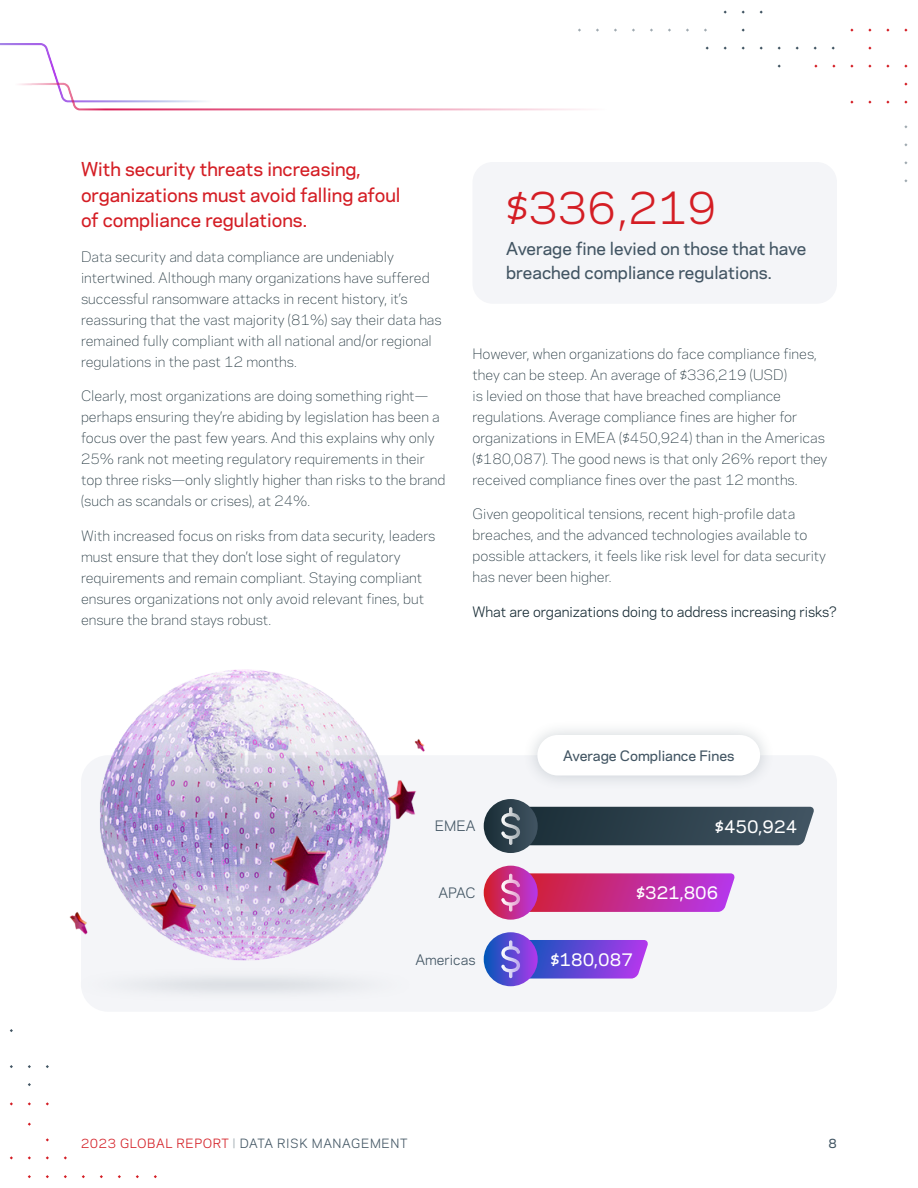
<style>
.page{position:relative;width:918px;height:1188px;background:#fff}
.page>*{position:absolute;margin:0;border:0;box-sizing:border-box;transform-origin:0 0}
.t1{font:42px "Polaris";color:#d41d24}
.t2{font:500 18px/25.5px "Polaris";color:#d41d24}
.t3{font:500 16.5px/24px "Polaris";color:#425563}
.t4{font:500 16.5px "Polaris";color:#fff}
.t5{font:300 13.5px/21px "Polaris";color:#182c35}
.t6{font:13.5px "Polaris";color:#182c35}
.t7{font:500 13.5px "Polaris";color:#425563}
.t8{font:13.5px "Polaris";color:#425563}
.t9{font:12px "Polaris";letter-spacing:.05em;color:#425563}
.t10{font:500 12px "Polaris";color:#425563}
.s1{color:#d41d24}
.s2{color:#a0aab1}
</style>
<div class="page">
<div style="left:81px;top:755px;width:756px;height:257px;background:#f4f5f8;border-radius:27px"></div>
<img style="left:69px;top:669px;width:453px;height:324px">
<div style="left:472px;top:162px;width:365px;height:142px;background:#f4f5f8;border-radius:20px"></div>
<svg style="left:484px;top:799px;width:54px;height:54px"></svg>
<svg style="left:499px;top:807px;width:315px;height:38px;background:#354854"></svg>
<svg style="left:484px;top:932px;width:54px;height:54px"></svg>
<svg style="left:501px;top:940px;width:147px;height:39px;background:#7851da"></svg>
<svg style="left:484px;top:866px;width:54px;height:54px"></svg>
<svg style="left:501px;top:873px;width:234px;height:39px;background:#c5369b"></svg>
<div style="left:523px;top:720px;width:252px;height:71px;background:#425563;opacity:.25"></div>
<div style="left:537px;top:735px;width:223px;height:41px;background:#fff;border-radius:20px"></div>
<svg style="left:10px;top:1029px;width:39px;height:57px"></svg>
<svg style="left:10px;top:1102px;width:147px;height:76px"></svg>
<svg style="left:904px;top:125px;width:4px;height:57px"></svg>
<svg style="left:578px;top:10px;width:330px;height:94px"></svg>
<img style="left:0;top:43px;width:609px;height:68px">
<h2 class="t2" style="left:81px;top:156px;width:321px">With security threats increasing, organizations must avoid falling afoul of compliance regulations.</h2>
<p class="t5" style="left:81px;top:245px;width:362px">Data security and data compliance are undeniably intertwined. Although many organizations have suffered successful ransomware attacks in recent history, it’s reassuring that the vast majority (81%) say their data has remained fully compliant with all national and/or regional regulations in the past 12 months.</p>
<p class="t5" style="left:81px;top:385px;width:366px">Clearly, most organizations are doing something right— perhaps ensuring they’re abiding by legislation has been a focus over the past few years. And this explains why only 25% rank not meeting regulatory requirements in their top three risks—only slightly higher than risks to the brand (such as scandals or crises), at 24%.</p>
<p class="t5" style="left:81px;top:525px;width:356px">With increased focus on risks from data security, leaders must ensure that they don’t lose sight of regulatory requirements and remain compliant. Staying compliant ensures organizations not only avoid relevant fines, but ensure the brand stays robust.</p>
<h1 class="t1" style="left:506px;top:177px;width:212px">$336,219</h1>
<p class="t3" style="left:506px;top:236px;width:302px">Average fine levied on those that have breached compliance regulations.</p>
<p class="t5" style="left:472px;top:342px;width:357px">However, when organizations do face compliance fines, they can be steep. An average of $336,219 (USD)<br>is levied on those that have breached compliance regulations. Average compliance fines are higher for organizations in EMEA ($450,924) than in the Americas ($180,087). The good news is that only 26% report they received compliance fines over the past 12 months.</p>
<p class="t5" style="left:472px;top:503px;width:355px">Given geopolitical tensions, recent high-profile data breaches, and the advanced technologies available to possible attackers, it feels like risk level for data security has never been higher.</p>
<p class="t6" style="left:472px;top:602px;width:366px">What are organizations doing to address increasing risks?</p>
<p class="t7" style="left:563px;top:745px;width:173px">Average Compliance Fines</p>
<p class="t8" style="left:435px;top:816px;width:42px">EMEA</p>
<p class="t4" style="left:715px;top:814px;width:84px">$450,924</p>
<p class="t8" style="left:439px;top:883px;width:39px">APAC</p>
<p class="t4" style="left:636px;top:881px;width:84px">$321,806</p>
<p class="t8" style="left:416px;top:950px;width:62px">Americas</p>
<p class="t4" style="left:551px;top:947px;width:84px">$180,087</p>
<p class="t9" style="left:81px;top:1134px;width:328px"><span class="s1">2023 GLOBAL REPORT</span> <span class="s2">|</span> DATA RISK MANAGEMENT</p>
<p class="t10" style="left:829px;top:1134px;width:10px">8</p>
</div>
